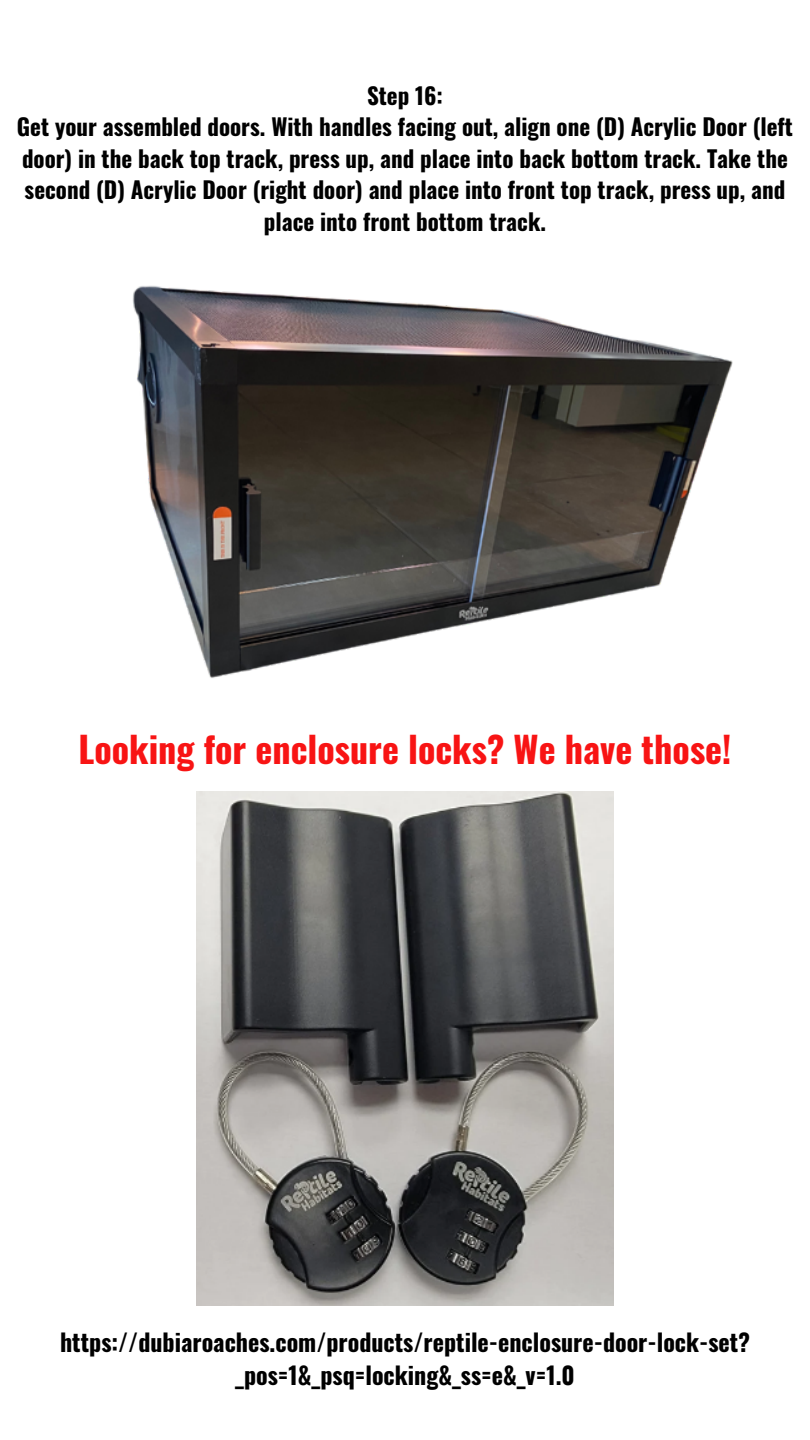
<style>
.page{position:relative;width:810px;height:1440px;background:#fff}
.page>*{position:absolute;margin:0;border:0;box-sizing:border-box;transform-origin:0 0}
.t1{font:700 36px "Oswald";color:#f81414}
.t2{font:700 24px/33px "Oswald";color:#000;text-align:center}
.t3{font:700 23px/31.5px "Oswald";color:#000;text-align:center}
</style>
<div class="page">
<img style="left:132px;top:285px;width:601px;height:547px">
<img style="left:197px;top:792px;width:416px;height:513px">
<p class="t3" style="left:367px;top:79px;width:77px">Step 16:</p>
<p class="t3" style="left:17px;top:110px;width:778px">Get your assembled doors. With handles facing out, align one (D) Acrylic Door (left door) in the back top track, press up, and place into back bottom track. Take the second (D) Acrylic Door (right door) and place into front top track, press up, and place into front bottom track.</p>
<p class="t1" style="left:79px;top:721px;width:654px">Looking for enclosure locks? We have those!</p>
<p class="t2" style="left:60px;top:1325px;width:691px">https://dubiaroaches.com/products/reptile-enclosure-door-lock-set? _pos=1&amp;_psq=locking&amp;_ss=e&amp;_v=1.0</p>
</div>
